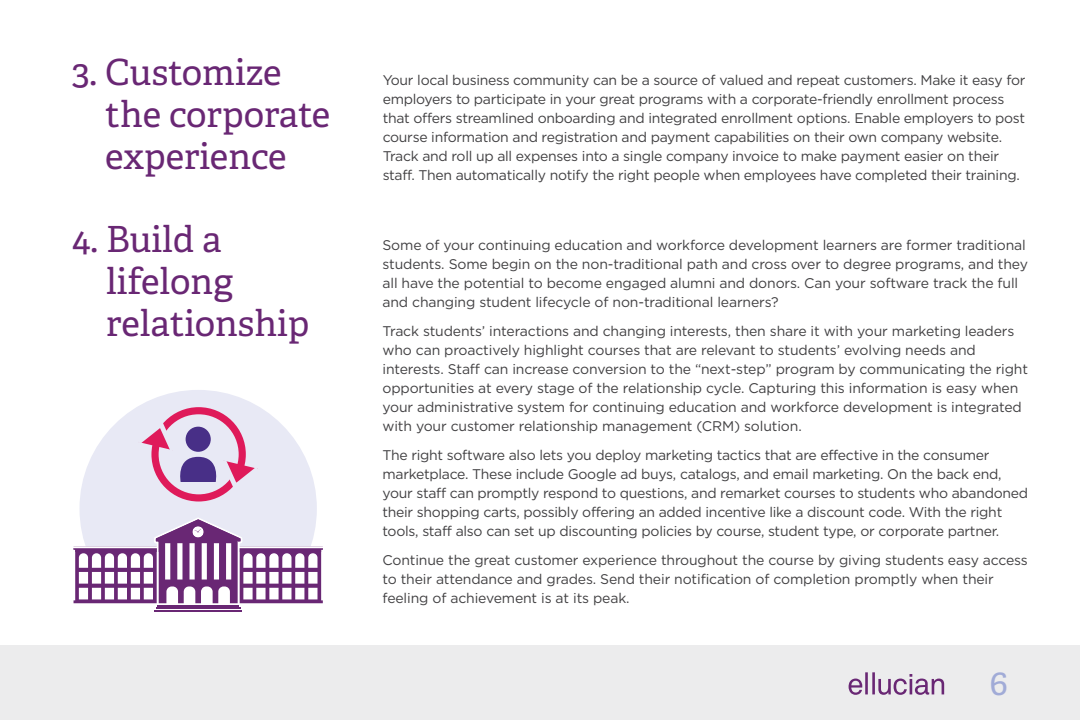
<style>
.page{position:relative;width:1080px;height:720px;background:#fff}
.page>*{position:absolute;margin:0;border:0;box-sizing:border-box;transform-origin:0 0}
.t1{font:36px/42px "Adelle";color:#692774}
.t2{font:35px "Adelle";color:#a1abd7}
.t3{font:14px/19px "Gotham HTF";letter-spacing:-.02em;color:#414042}
</style>
<div class="page">
<div style="left:79px;top:390px;width:238px;height:237px;background:#e8e9f5;border-radius:50%"></div>
<div style="left:62px;top:553px;width:272px;height:79px;background:#fff"></div>
<hr style="left:156px;top:607px;width:84px;height:2px;background:#692774">
<hr style="left:154px;top:610px;width:88px;height:2px;background:#692774">
<svg style="left:74px;top:516px;width:249px;height:90px"></svg>
<hr style="left:66px;top:546px;width:91px;height:2px;background:#fff">
<hr style="left:238px;top:546px;width:92px;height:2px;background:#fff">
<div style="left:151px;top:407px;width:95px;height:95px;border:7px solid #df1a5a;border-radius:50%"></div>
<svg style="left:141px;top:417px;width:117px;height:77px"></svg>
<div style="left:0;top:645px;width:1080px;height:75px;background:#ececed"></div>
<svg style="left:849px;top:672px;width:95px;height:23px"></svg>
<h1 class="t1" style="left:105px;top:49px;width:226px;text-indent:-33px">3. Customize the corporate experience</h1>
<h1 class="t1" style="left:106px;top:217px;width:205px;text-indent:-34px">4. Build a lifelong relationship</h1>
<p class="t3" style="left:383px;top:70px;width:644px">Your local business community can be a source of valued and repeat customers. Make it easy for employers to participate in your great programs with a corporate-friendly enrollment process that offers streamlined onboarding and integrated enrollment options. Enable employers to post course information and registration and payment capabilities on their own company website.<br>Track and roll up all expenses into a single company invoice to make payment easier on their staff. Then automatically notify the right people when employees have completed their training.</p>
<p class="t3" style="left:382px;top:235px;width:647px">Some of your continuing education and workforce development learners are former traditional students. Some begin on the non-traditional path and cross over to degree programs, and they all have the potential to become engaged alumni and donors. Can your software track the full and changing student lifecycle of non-traditional learners?</p>
<p class="t3" style="left:382px;top:321px;width:647px">Track students’ interactions and changing interests, then share it with your marketing leaders who can proactively highlight courses that are relevant to students’ evolving needs and interests. Staff can increase conversion to the “next-step” program by communicating the right opportunities at every stage of the relationship cycle. Capturing this information is easy when your administrative system for continuing education and workforce development is integrated with your customer relationship management (CRM) solution.</p>
<p class="t3" style="left:382px;top:445px;width:647px">The right software also lets you deploy marketing tactics that are effective in the consumer marketplace. These include Google ad buys, catalogs, and email marketing. On the back end, your staff can promptly respond to questions, and remarket courses to students who abandoned their shopping carts, possibly offering an added incentive like a discount code. With the right tools, staff also can set up discounting policies by course, student type, or corporate partner.</p>
<p class="t3" style="left:382px;top:550px;width:647px">Continue the great customer experience throughout the course by giving students easy access to their attendance and grades. Send their notification of completion promptly when their feeling of achievement is at its peak.</p>
<h2 class="t2" style="left:989px;top:657px;width:20px">6</h2>
</div>
